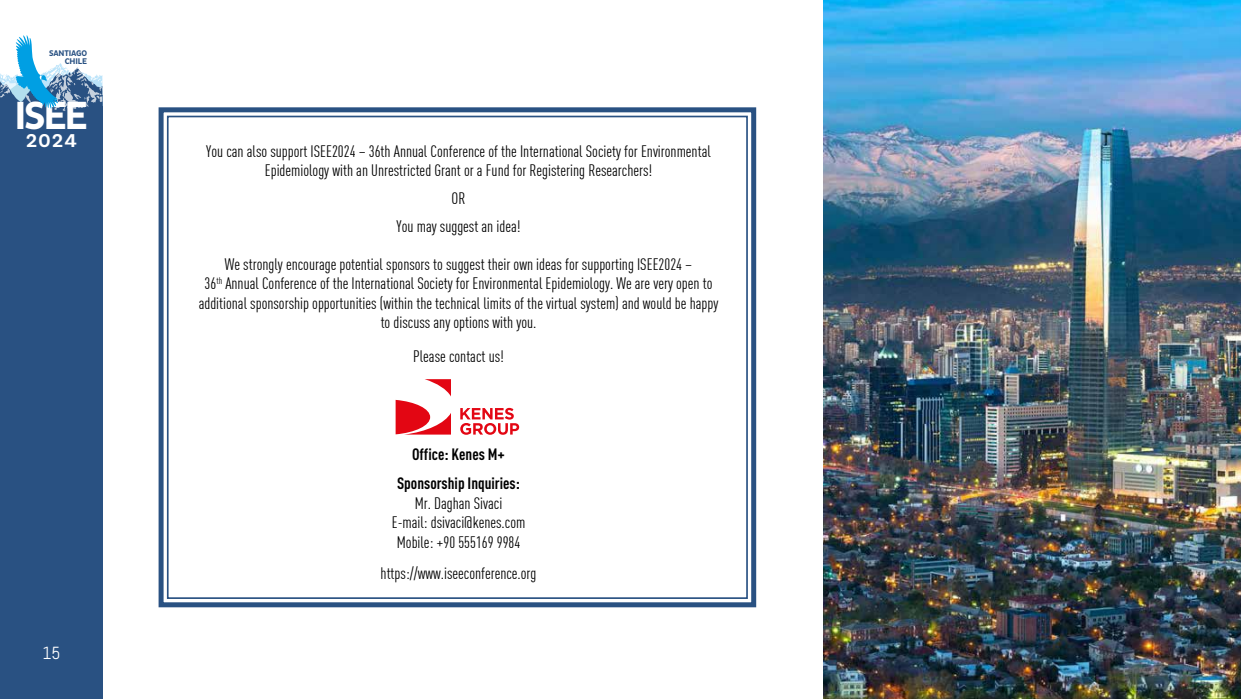
<style>
.page{position:relative;width:1241px;height:699px;background:#fff}
.page>*{position:absolute;margin:0;border:0;box-sizing:border-box;transform-origin:0 0}
.t1{font:700 39.88px "Pluto Sans Cond";color:#fff}
.t2{font:500 18.88px "Pluto Sans Cond";color:#fff;scale:1.11 1}
.t3{font:17.5px "Abel";color:#fff}
.t4{font:16.25px/19.5px "DIN Condens";color:#000;text-align:center}
.t5{font:700 16.25px/29px "DIN Cond";color:#000;text-align:center}
.t6{font:700 8.38px/8.1px "Pluto Sans Cond";letter-spacing:-.02em;color:#295182;text-align:right}
</style>
<div class="page">
<div style="left:0;top:95px;width:102px;height:603px;background:#295182"></div>
<svg style="left:0;top:35px;width:102px;height:76px"></svg>
<svg style="left:158px;top:107px;width:599px;height:501px"></svg>
<div style="left:167px;top:116px;width:580px;height:482px;border:2px solid #295182"></div>
<img style="left:823px;top:0;width:417px;height:698px">
<svg style="left:395px;top:379px;width:124px;height:55px"></svg>
<p class="t6" style="left:49px;top:49px;width:39px">SANTIAGO<br>CHILE</p>
<h1 class="t1" style="left:15px;top:93px;width:75px">ISEE</h1>
<p class="t2" style="left:26px;top:130px;width:48px">2024</p>
<p class="t3" style="left:42px;top:641px;width:20px">15</p>
<p class="t4" style="left:206px;top:142px;width:506px;line-height:18.5px">You can also support ISEE2024 – 36th Annual Conference of the International Society for Environmental<br>Epidemiology with an Unrestricted Grant or a Fund for Registering Researchers!</p>
<p class="t4" style="left:396px;top:183px;width:125px;line-height:28px">OR<br>You may suggest an idea!</p>
<p class="t4" style="left:199px;top:254px;width:521px">We strongly encourage potential sponsors to suggest their own ideas for supporting ISEE2024 –<br>36<sup>th</sup> Annual Conference of the International Society for Environmental Epidemiology. We are very open to additional sponsorship opportunities (within the technical limits of the virtual system) and would be happy to discuss any options with you.</p>
<p class="t4" style="left:413px;top:346px;width:92px">Please contact us!</p>
<p class="t5" style="left:397px;top:439px;width:124px">Office: Kenes M+<br>Sponsorship Inquiries:</p>
<p class="t4" style="left:391px;top:492px;width:135px">Mr. Daghan Sivaci<br>E-mail: dsivaci@kenes.com<br>Mobile: +90 555169 9984</p>
<p class="t4" style="left:380px;top:563px;width:157px">https://www.iseeconference.org</p>
</div>
